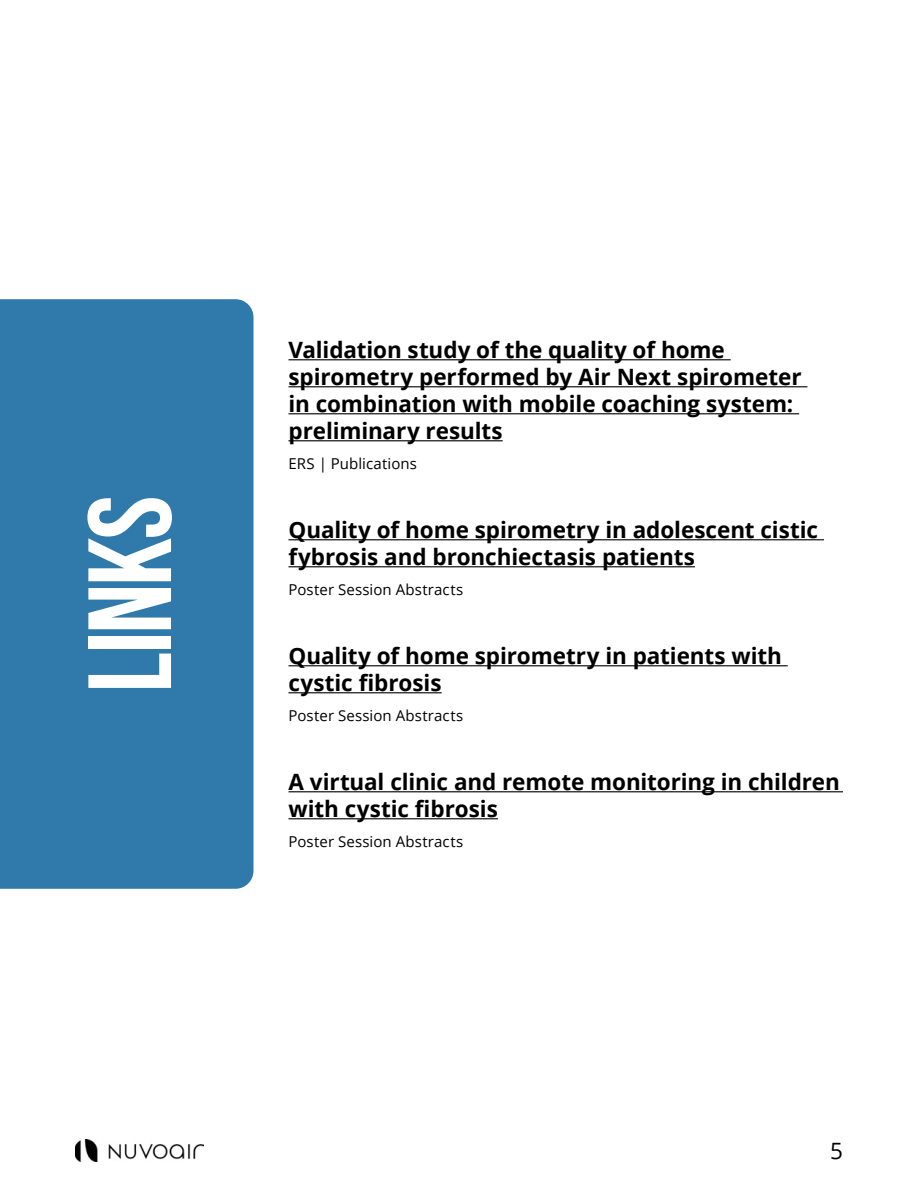
<style>
.page{position:relative;width:918px;height:1188px;background:#fff}
.page>*{position:absolute;margin:0;border:0;box-sizing:border-box;transform-origin:0 0}
.t1{font:700 118.05px "Bebas Neue";letter-spacing:-.02em;color:#fff}
.t2{font:700 22.5px/27px "Open Sans";letter-spacing:-.005em;color:#000}
.t3{font:22.5px "Open Sans";color:#000}
.t4{font:15px "Open Sans";letter-spacing:.005em;color:#000}
</style>
<div class="page">
<img style="left:75px;top:1139px;width:128px;height:23px">
<div style="left:0;top:299px;width:254px;height:590px;background:#2f7aaa"></div>
<hr style="left:288px;top:359px;width:443px;height:1px;background:#000">
<hr style="left:288px;top:386px;width:519px;height:1px;background:#000">
<hr style="left:288px;top:413px;width:511px;height:1px;background:#000">
<hr style="left:288px;top:440px;width:215px;height:1px;background:#000">
<hr style="left:288px;top:539px;width:536px;height:1px;background:#000">
<hr style="left:288px;top:566px;width:407px;height:1px;background:#000">
<hr style="left:288px;top:665px;width:500px;height:1px;background:#000">
<hr style="left:288px;top:692px;width:154px;height:1px;background:#000">
<hr style="left:288px;top:791px;width:555px;height:1px;background:#000">
<hr style="left:288px;top:818px;width:210px;height:1px;background:#000">
<h1 class="t1" style="left:65px;top:693px;width:199px;rotate:-90deg">Links</h1>
<p class="t2" style="left:288px;top:336px;width:515px">Validation study of the quality of home spirometry performed by Air Next spirometer in combination with mobile coaching system: preliminary results</p>
<p class="t4" style="left:288px;top:453px;width:130px">ERS | Publications</p>
<p class="t2" style="left:288px;top:516px;width:531px">Quality of home spirometry in adolescent cistic fybrosis and bronchiectasis patients</p>
<p class="t4" style="left:288px;top:579px;width:176px">Poster Session Abstracts</p>
<p class="t2" style="left:288px;top:642px;width:495px">Quality of home spirometry in patients with cystic fibrosis</p>
<p class="t4" style="left:288px;top:705px;width:176px">Poster Session Abstracts</p>
<p class="t2" style="left:288px;top:768px;width:553px">A virtual clinic and remote monitoring in children with cystic fibrosis</p>
<p class="t4" style="left:288px;top:831px;width:176px">Poster Session Abstracts</p>
<p class="t3" style="left:830px;top:1136px;width:14px">5</p>
</div>
